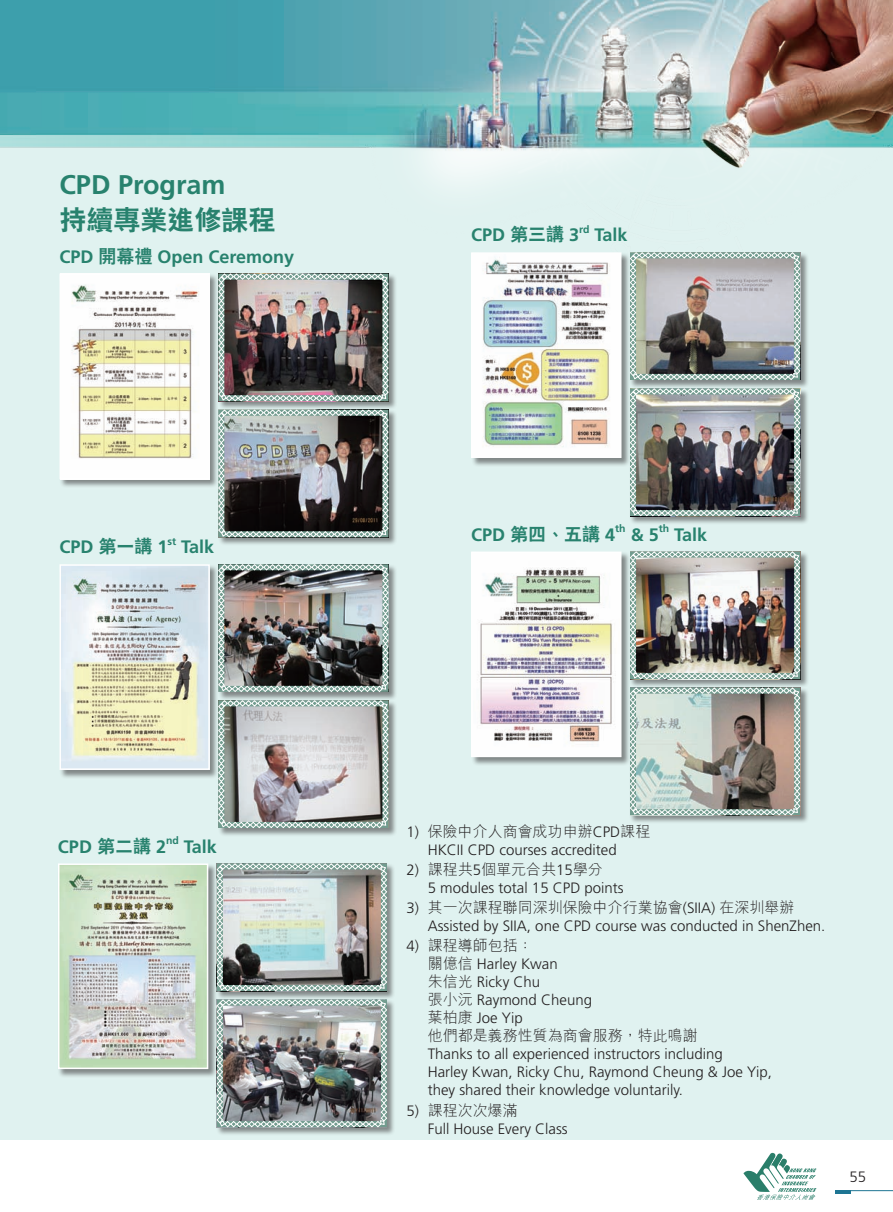
<style>
.page{position:relative;width:893px;height:1212px;background:#fff}
.page>*{position:absolute;margin:0;border:0;box-sizing:border-box;transform-origin:0 0}
.t1{font:700 27px "Frutiger";color:#28826e}
.t2{font:800 27px "C Hei 2 HK";color:#28826e}
.t3{font:700 18px "Frutiger";color:#28826e}
.t4{font:800 18px "C Hei 2 HK";color:#28826e}
.t5{font:300 15px/18px "Frutiger";color:#231f20}
.t6{font:300 15px "M Hei HK";color:#231f20}
.t7{font:700 10.5px "Frutiger";color:#28826e}
.s1{font-family:"C Hei 2 HK";font-weight:800}
.s2{font-family:"Frutiger";font-weight:700}
.s3{font-family:"Frutiger"}
.s4{font-family:"M Hei HK"}
</style>
<div class="page">
<hr style="left:835px;top:1190px;width:58px;height:1px;background:#1e7593">
<hr style="left:835px;top:1190px;width:16px;height:4px;background:#1e7593">
<svg style="left:743px;top:1153px;width:73px;height:47px"></svg>
<div style="left:0;top:99px;width:893px;height:1040px;background:#e0f2f0"></div>
<img style="left:0;top:0;width:893px;height:185px">
<div style="left:218px;top:409px;width:185px;height:143px;background:#231f20;opacity:.5"></div>
<img style="left:218px;top:416px;width:171px;height:122px">
<div style="left:218px;top:273px;width:185px;height:143px;background:#231f20;opacity:.5"></div>
<img style="left:224px;top:273px;width:165px;height:128px">
<div style="left:59px;top:273px;width:165px;height:221px;background:#231f20;opacity:.5"></div>
<img style="left:62px;top:277px;width:145px;height:199px">
<div style="left:59px;top:274px;width:151px;height:205px;border:2px solid #fff"></div>
<div style="left:218px;top:564px;width:185px;height:143px;background:#231f20;opacity:.5"></div>
<img style="left:224px;top:564px;width:165px;height:128px">
<div style="left:218px;top:700px;width:185px;height:143px;background:#231f20;opacity:.5"></div>
<svg style="left:218px;top:700px;width:171px;height:128px"></svg>
<div style="left:59px;top:564px;width:165px;height:221px;background:#231f20;opacity:.5"></div>
<img style="left:62px;top:567px;width:145px;height:200px">
<div style="left:59px;top:564px;width:151px;height:206px;border:2px solid #fff"></div>
<div style="left:216px;top:863px;width:186px;height:143px;background:#231f20;opacity:.5"></div>
<img style="left:223px;top:863px;width:164px;height:128px">
<div style="left:216px;top:999px;width:186px;height:143px;background:#231f20;opacity:.5"></div>
<img style="left:216px;top:999px;width:171px;height:128px">
<div style="left:58px;top:863px;width:165px;height:221px;background:#231f20;opacity:.5"></div>
<img style="left:61px;top:866px;width:144px;height:200px">
<div style="left:58px;top:863px;width:150px;height:206px;border:2px solid #fff"></div>
<div style="left:629px;top:551px;width:186px;height:143px;background:#231f20;opacity:.5"></div>
<img style="left:636px;top:551px;width:164px;height:128px">
<div style="left:471px;top:551px;width:165px;height:221px;background:#231f20;opacity:.5"></div>
<img style="left:474px;top:554px;width:144px;height:200px">
<div style="left:471px;top:551px;width:150px;height:206px;border:2px solid #fff"></div>
<div style="left:629px;top:687px;width:186px;height:143px;background:#231f20;opacity:.5"></div>
<svg style="left:630px;top:687px;width:170px;height:128px;background:#a7aba3"></svg>
<div style="left:629px;top:252px;width:186px;height:143px;background:#231f20;opacity:.5"></div>
<img style="left:636px;top:252px;width:164px;height:128px">
<div style="left:629px;top:388px;width:186px;height:143px;background:#231f20;opacity:.5"></div>
<img style="left:630px;top:388px;width:170px;height:128px">
<div style="left:471px;top:252px;width:165px;height:221px;background:#231f20;opacity:.5"></div>
<img style="left:474px;top:255px;width:144px;height:200px">
<div style="left:471px;top:252px;width:150px;height:206px;border:2px solid #fff"></div>
<h1 class="t1" style="left:59px;top:169px;width:168px">CPD Program</h1>
<h1 class="t2" style="left:59px;top:202px;width:217px">持續專業進修課程</h1>
<p class="t3" style="left:59px;top:246px;width:236px">CPD <span class="s1">開幕禮</span> Open Ceremony</p>
<p class="t3" style="left:59px;top:536px;width:110px">CPD <span class="s1">第一講</span> 1</p>
<p class="t7" style="left:167px;top:535px;width:10px">st</p>
<p class="t3" style="left:181px;top:536px;width:35px">Talk</p>
<p class="t3" style="left:58px;top:836px;width:110px">CPD <span class="s1">第二講</span> 2</p>
<p class="t7" style="left:166px;top:834px;width:14px">nd</p>
<p class="t3" style="left:184px;top:836px;width:35px">Talk</p>
<p class="t3" style="left:471px;top:225px;width:110px">CPD <span class="s1">第三講</span> 3</p>
<p class="t7" style="left:579px;top:223px;width:12px">rd</p>
<p class="t3" style="left:594px;top:225px;width:35px">Talk</p>
<p class="t4" style="left:471px;top:522px;width:146px"><span class="s2">CPD</span> 第四、五講 <span class="s2">4</span></p>
<p class="t7" style="left:615px;top:522px;width:12px">th</p>
<p class="t3" style="left:631px;top:524px;width:30px">&amp; 5</p>
<p class="t7" style="left:659px;top:522px;width:12px">th</p>
<p class="t3" style="left:674px;top:524px;width:35px">Talk</p>
<p class="t6" style="left:406px;top:821px;width:245px"><span class="s3">1)</span> 保險中介人商會成功申辦<span class="s3">CPD</span>課程</p>
<p class="t5" style="left:428px;top:841px;width:190px">HKCII CPD courses accredited</p>
<p class="t6" style="left:406px;top:859px;width:198px"><span class="s3">2)</span> 課程共<span class="s3">5</span>個單元合共<span class="s3">15</span>學分</p>
<p class="t5" style="left:428px;top:879px;width:197px">5 modules total 15 CPD points</p>
<p class="t6" style="left:406px;top:897px;width:389px"><span class="s3">3)</span> 其一次課程聯同深圳保險中介行業協會<span class="s3">(SIIA)</span> 在深圳舉辦</p>
<p class="t5" style="left:428px;top:917px;width:399px">Assisted by SIIA, one CPD course was conducted in ShenZhen.</p>
<p class="t6" style="left:406px;top:935px;width:128px"><span class="s3">4)</span> 課程導師包括：</p>
<p class="t5" style="left:428px;top:955px;width:166px"><span class="s4">關億信</span> Harley Kwan<br><span class="s4">朱信光</span> Ricky Chu<br><span class="s4">張小沅</span> Raymond Cheung<span class="s4">葉柏康</span> Joe Yip</p>
<p class="t6" style="left:428px;top:1025px;width:271px">他們都是義務性質為商會服務，特此鳴謝</p>
<p class="t5" style="left:428px;top:1045px;width:346px">Thanks to all experienced instructors including<br>Harley Kwan, Ricky Chu, Raymond Cheung &amp; Joe Yip, they shared their knowledge voluntarily.</p>
<p class="t6" style="left:406px;top:1099px;width:113px"><span class="s3">5)</span> 課程次次爆滿</p>
<p class="t5" style="left:428px;top:1119px;width:142px">Full House Every Class</p>
<p class="t5" style="left:849px;top:1168px;width:18px">55</p>
</div>
